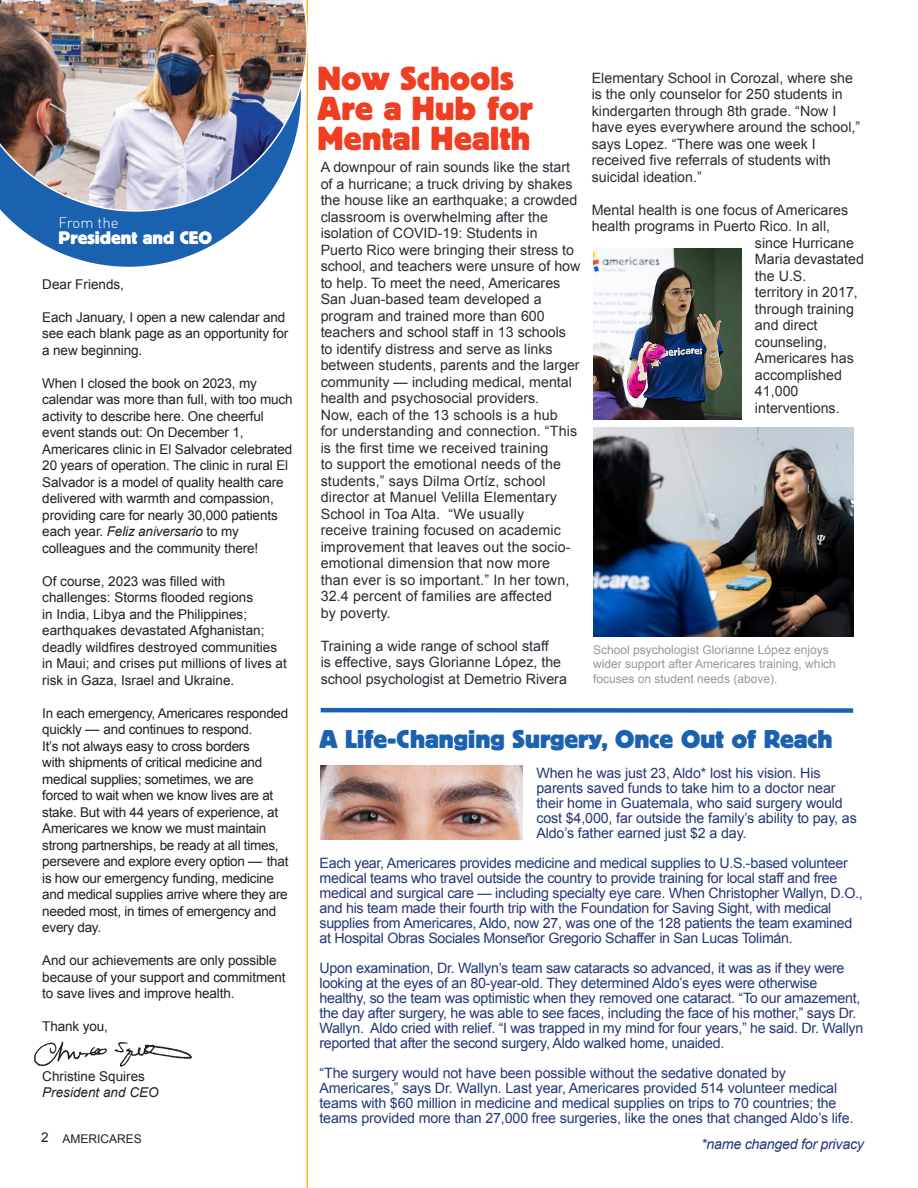
<style>
.page{position:relative;width:918px;height:1188px;background:#fff}
.page>*{position:absolute;margin:0;border:0;box-sizing:border-box;transform-origin:0 0}
.t1{font:700 33px/30px "Block Berthold BQ";letter-spacing:.01em;color:#ef3e22}
.t2{font:700 25.5px "Block Berthold BQ";color:#1a61af}
.t3{font:700 18px "Block Berthold BQ";color:#fff}
.t4{font:300 15px "DIN Round OT";color:#fff}
.t5{font:14.25px/16.5px "Arial";color:#272d35}
.t6{font:14.25px/15px "Arial";letter-spacing:-.02em;color:#223777}
.t7{font:italic 14.25px "Arial";letter-spacing:-.02em;color:#223777}
.t8{font:13.5px/16.5px "Arial";letter-spacing:-.01em;color:#231f20}
.t9{font:italic 13.5px "Arial";color:#231f20}
.t10{font:12px/14.4px "Arial";color:#93989c}
.t11{font:12px "Arial";color:#231f20}
.s1{font-style:italic}
.s2{font-size:14.25px}
.s3{font-size:13.5px}
.s4{color:#231f20}
</style>
<div class="page">
<svg style="left:306px;top:212px;width:2px;height:976px;background:#fcc85f"></svg>
<svg style="left:2px;top:212px;width:253px;height:55px;fill:#1a61af"></svg>
<img style="left:0;top:0;width:308px;height:212px">
<img style="left:34px;top:1041px;width:158px;height:26px">
<img style="left:321px;top:765px;width:202px;height:75px">
<img style="left:594px;top:249px;width:147px;height:171px">
<div style="left:321px;top:708px;width:532px;height:5px;background:#1a61af"></div>
<img style="left:594px;top:427px;width:260px;height:210px">
<p class="t4" style="left:59px;top:213px;width:61px">From the</p>
<p class="t3" style="left:59px;top:228px;width:155px">President and CEO</p>
<p class="t8" style="left:42px;top:276px;width:83px">Dear Friends,</p>
<p class="t8" style="left:42px;top:309px;width:247px">Each January, I open a new calendar and see each blank page as an opportunity for a new beginning.</p>
<p class="t8" style="left:42px;top:375px;width:252px">When I closed the book on 2023, my calendar was more than full, with too much activity to describe here. One cheerful event stands out: On December 1, Americares clinic in El Salvador celebrated 20 years of operation. The clinic in rural El Salvador is a model of quality health care delivered with warmth and compassion, providing care for nearly 30,000 patients each year. <span class="s1">Feliz aniversario</span> to my colleagues and the community there!</p>
<p class="t8" style="left:42px;top:573px;width:246px">Of course, 2023 was filled with challenges: Storms flooded regions<br>in India, Libya and the Philippines; earthquakes devastated Afghanistan; deadly wildfires destroyed communities in Maui; and crises put millions of lives at risk in Gaza, Israel and Ukraine.</p>
<p class="t8" style="left:42px;top:705px;width:248px">In each emergency, Americares responded quickly <span class="s2">—</span> and continues to respond.<br>It’s not always easy to cross borders<br>with shipments of critical medicine and medical supplies; sometimes, we are forced to wait when we know lives are at stake. But with 44 years of experience, at Americares we know we must maintain strong partnerships, be ready at all times, persevere and explore every option <span class="s2">—</span> that is how our emergency funding, medicine and medical supplies arrive where they are needed most, in times of emergency and every day.</p>
<p class="t8" style="left:42px;top:953px;width:245px">And our achievements are only possible because of your support and commitment to save lives and improve health.</p>
<p class="t8" style="left:42px;top:1019px;width:67px">Thank you,</p>
<p class="t8" style="left:42px;top:1068px;width:104px">Christine Squires</p>
<p class="t9" style="left:42px;top:1084px;width:118px">President and CEO</p>
<p class="t11" style="left:41px;top:1130px;width:102px"><span class="s3">2</span> AMERICARES</p>
<h1 class="t1" style="left:318px;top:64px;width:217px">Now Schools<br>Are a Hub for<br>Mental Health</h1>
<p class="t5" style="left:321px;top:159px;width:261px">A downpour of rain sounds like the start of a hurricane; a truck driving by shakes the house like an earthquake; a crowded classroom is overwhelming after the isolation of COVID-19: Students in Puerto Rico were bringing their stress to school, and teachers were unsure of how to help. To meet the need, Americares San Juan-based team developed a program and trained more than 600 teachers and school staff in 13 schools to identify distress and serve as links between students, parents and the larger community <span class="s4">—</span> including medical, mental health and psychosocial providers.<br>Now, each of the 13 schools is a hub<br>for understanding and connection. “This is the first time we received training<br>to support the emotional needs of the students,” says Dilma Ortíz, school director at Manuel Velilla Elementary School in Toa Alta. “We usually<br>receive training focused on academic improvement that leaves out the socio&shy;emotional dimension that now more than ever is so important.” In her town, 32.4 percent of families are affected<br>by poverty.</p>
<p class="t5" style="left:321px;top:638px;width:248px">Training a wide range of school staff<br>is effective, says Glorianne López, the school psychologist at Demetrio Rivera</p>
<p class="t5" style="left:592px;top:70px;width:270px">Elementary School in Corozal, where she is the only counselor for 250 students in kindergarten through 8th grade. “Now I have eyes everywhere around the school,” says Lopez. “There was one week I received five referrals of students with suicidal ideation.”</p>
<p class="t5" style="left:592px;top:202px;width:258px">Mental health is one focus of Americares</p>
<p class="t5" style="left:592px;top:218px;width:240px">health programs in Puerto Rico. In all,</p>
<p class="t5" style="left:755px;top:235px;width:100px">since Hurricane</p>
<p class="t5" style="left:755px;top:251px;width:111px">Maria devastated</p>
<p class="t5" style="left:755px;top:268px;width:53px">the U.S.</p>
<p class="t5" style="left:755px;top:284px;width:104px">territory in 2017,</p>
<p class="t5" style="left:755px;top:301px;width:101px">through training</p>
<p class="t5" style="left:755px;top:317px;width:64px">and direct</p>
<p class="t5" style="left:755px;top:334px;width:74px">counseling,</p>
<p class="t5" style="left:755px;top:350px;width:100px">Americares has</p>
<p class="t5" style="left:755px;top:367px;width:89px">accomplished</p>
<p class="t5" style="left:755px;top:383px;width:45px">41,000</p>
<p class="t5" style="left:755px;top:400px;width:86px">interventions.</p>
<p class="t10" style="left:593px;top:643px;width:244px">School psychologist Glorianne López enjoys wider support after Americares training, which focuses on student needs (above).</p>
<h2 class="t2" style="left:320px;top:725px;width:515px">A Life-Changing Surgery, Once Out of Reach</h2>
<p class="t6" style="left:536px;top:765px;width:322px">When he was just 23, Aldo* lost his vision. His parents saved funds to take him to a doctor near their home in Guatemala, who said surgery would cost $4,000, far outside the family’s ability to pay, as Aldo’s father earned just $2 a day.</p>
<p class="t6" style="left:319px;top:855px;width:545px">Each year, Americares provides medicine and medical supplies to U.S.-based volunteer medical teams who travel outside the country to provide training for local staff and free medical and surgical care — including specialty eye care. When Christopher Wallyn, D.O., and his team made their fourth trip with the Foundation for Saving Sight, with medical supplies from Americares, Aldo, now 27, was one of the 128 patients the team examined at Hospital Obras Sociales Monseñor Gregorio Schaffer in San Lucas Tolimán.</p>
<p class="t6" style="left:319px;top:961px;width:545px">Upon examination, Dr. Wallyn’s team saw cataracts so advanced, it was as if they were looking at the eyes of an 80-year-old. They determined Aldo’s eyes were otherwise healthy, so the team was optimistic when they removed one cataract. “To our amazement, the day after surgery, he was able to see faces, including the face of his mother,” says Dr.<br>Wallyn. Aldo cried with relief. “I was trapped in my mind for four years,” he said. Dr. Wallyn reported that after the second surgery, Aldo walked home, unaided.</p>
<p class="t6" style="left:319px;top:1066px;width:536px">“The surgery would not have been possible without the sedative donated by Americares,” says Dr. Wallyn. Last year, Americares provided 514 volunteer medical teams with $60 million in medicine and medical supplies on trips to 70 countries; the teams provided more than 27,000 free surgeries, like the ones that changed Aldo’s life.</p>
<p class="t7" style="left:701px;top:1134px;width:164px">*name changed for privacy</p>
</div>
